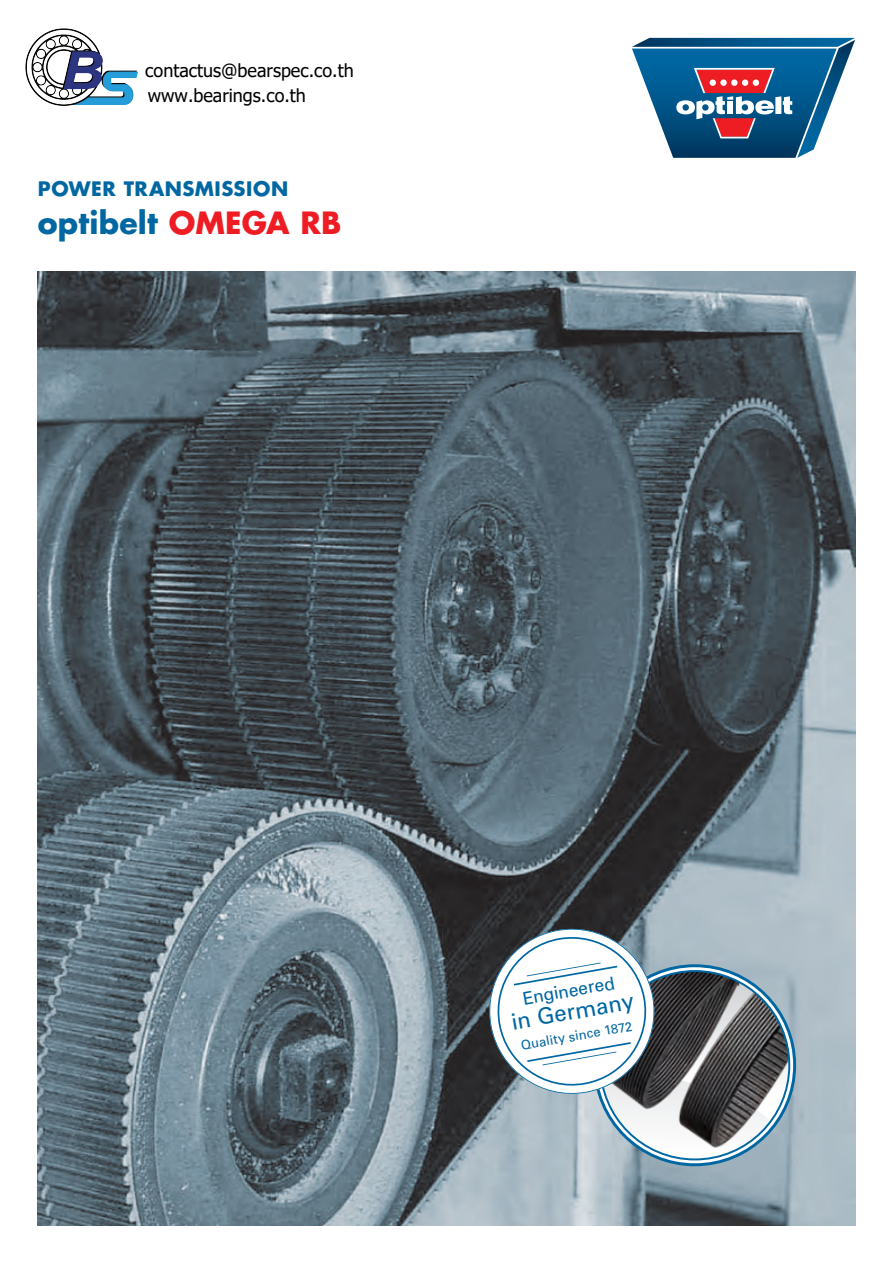
<style>
.page{position:relative;width:893px;height:1263px;background:#fff}
.page>*{position:absolute;margin:0;border:0;box-sizing:border-box;transform-origin:0 0}
.Titel_DIN_A4{font:700 30px "Futura Com";letter-spacing:.005em;color:#0067a2}
.t1{font:22.5px "Univers";color:#0067a2}
.Division{font:700 19.5px "Futura Com";letter-spacing:.03em;color:#0067a2}
.t2{font:18px/24.9px "Tahoma";color:#000}
.t3{font:17.7px "Univers";color:#0067a2}
.t4{font:13.05px "Univers";color:#0067a2}
.s1{color:#ee1d23}
</style>
<div class="page">
<img style="left:38px;top:271px;width:817px;height:954px">
<svg style="left:632px;top:38px;width:223px;height:120px"></svg>
<div style="left:710px;top:79px;width:6px;height:7px;background:#fff;border-radius:50%"></div>
<div style="left:720px;top:79px;width:7px;height:7px;background:#fff;border-radius:50%"></div>
<div style="left:731px;top:79px;width:6px;height:7px;background:#fff;border-radius:50%"></div>
<div style="left:742px;top:79px;width:6px;height:7px;background:#fff;border-radius:50%"></div>
<div style="left:753px;top:79px;width:6px;height:7px;background:#fff;border-radius:50%"></div>
<img style="left:625px;top:1122px;width:165px;height:37px">
<svg style="left:488px;top:928px;width:308px;height:194px"></svg>
<img style="left:25px;top:28px;width:113px;height:78px">
<p class="t2" style="left:145px;top:59px;width:210px">contactus@bearspec.co.th www.bearings.co.th</p>
<p class="Division" style="left:38px;top:173px;width:252px">POWER TRANSMISSION</p>
<p class="Titel_DIN_A4" style="left:38px;top:199px;width:305px">optibelt <span class="s1">OMEGA RB</span></p>
<p class="t3" style="left:521px;top:988px;width:95px;rotate:-10deg">Engineered</p>
<p class="t4" style="left:520px;top:1037px;width:114px;rotate:-10deg">Quality since 1872</p>
<p class="t1" style="left:509px;top:1008px;width:126px;rotate:-10deg">in Germany</p>
</div>
